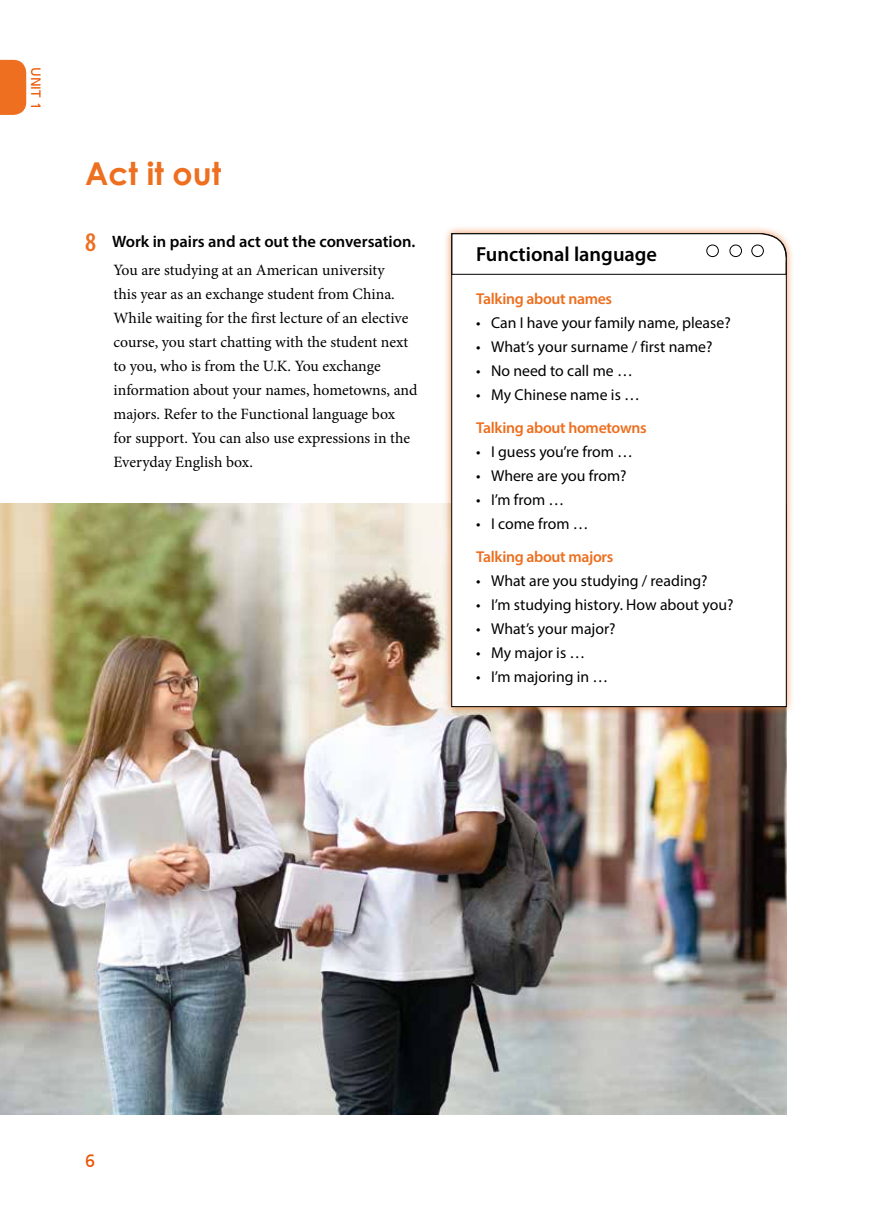
<style>
.page{position:relative;width:893px;height:1212px;background:#fff}
.page>*{position:absolute;margin:0;border:0;box-sizing:border-box;transform-origin:0 0}
.t1{font:700 31.5px "Century Gothic";color:#ed6f1f}
.t2{font:600 20.4px "Myriad Pro";color:#000}
.t3{font:18px "Frutiger CE";color:#ea5504}
.t4{font:600 16.5px "Myriad Pro";color:#000}
.t5{font:15.75px/24px "Minion Pro";letter-spacing:-.005em;color:#000}
.t6{font:15.75px "Myriad Pro";color:#000}
.t7{font:600 15.75px "Myriad Pro";letter-spacing:-.02em;color:#ed6f1f}
.t8{font:13.5px "Frutiger CE";color:#ea5504}
.s1{font-stretch:condensed;font-size:27px;color:#ed6f1f}
</style>
<div class="page">
<img style="left:0;top:503px;width:787px;height:611px">
<div style="left:443px;top:225px;width:352px;height:490px;background:#ed6f1f;opacity:.75"></div>
<svg style="left:451px;top:233px;width:336px;height:474px"></svg>
<svg style="left:452px;top:233px;width:335px;height:42px"></svg>
<div style="left:751px;top:245px;width:13px;height:12px;border:1px solid #000;border-radius:50%"></div>
<div style="left:729px;top:245px;width:13px;height:12px;border:1px solid #000;border-radius:50%"></div>
<div style="left:706px;top:245px;width:13px;height:12px;border:1px solid #000;border-radius:50%"></div>
<svg style="left:0;top:60px;width:26px;height:55px"></svg>
<p class="t8" style="left:44px;top:67px;width:44px;rotate:90deg">UNIT 1</p>
<h1 class="t1" style="left:85px;top:154px;width:138px">Act it out</h1>
<p class="t4" style="left:85px;top:231px;width:332px"><span class="s1">8</span> Work in pairs and act out the conversation.</p>
<p class="t5" style="left:114px;top:258px;width:305px">You are studying at an American university<br>this year as an exchange student from China.<br>While waiting for the first lecture of an elective course, you start chatting with the student next to you, who is from the U.K. You exchange information about your names, hometowns, and majors. Refer to the Functional language box for support. You can also use expressions in the Everyday English box.</p>
<p class="t2" style="left:476px;top:242px;width:183px">Functional language</p>
<p class="t7" style="left:476px;top:288px;width:138px">Talking about names</p>
<p class="t6" style="left:476px;top:313px;width:256px">• Can I have your family name, please?</p>
<p class="t6" style="left:476px;top:337px;width:238px">• What’s your surname / first name?</p>
<p class="t6" style="left:476px;top:361px;width:158px">• No need to call me …</p>
<p class="t6" style="left:476px;top:385px;width:165px">• My Chinese name is …</p>
<p class="t7" style="left:476px;top:417px;width:172px">Talking about hometowns</p>
<p class="t6" style="left:476px;top:442px;width:158px">• I guess you’re from …</p>
<p class="t6" style="left:476px;top:466px;width:152px">• Where are you from?</p>
<p class="t6" style="left:476px;top:490px;width:90px">• I’m from …</p>
<p class="t6" style="left:476px;top:514px;width:114px">• I come from …</p>
<p class="t7" style="left:476px;top:546px;width:139px">Talking about majors</p>
<p class="t6" style="left:476px;top:571px;width:233px">• What are you studying / reading?</p>
<p class="t6" style="left:476px;top:595px;width:259px">• I’m studying history. How about you?</p>
<p class="t6" style="left:476px;top:619px;width:141px">• What’s your major?</p>
<p class="t6" style="left:476px;top:643px;width:111px">• My major is …</p>
<p class="t6" style="left:476px;top:667px;width:134px">• I’m majoring in …</p>
<p class="t3" style="left:85px;top:1150px;width:12px">6</p>
</div>
